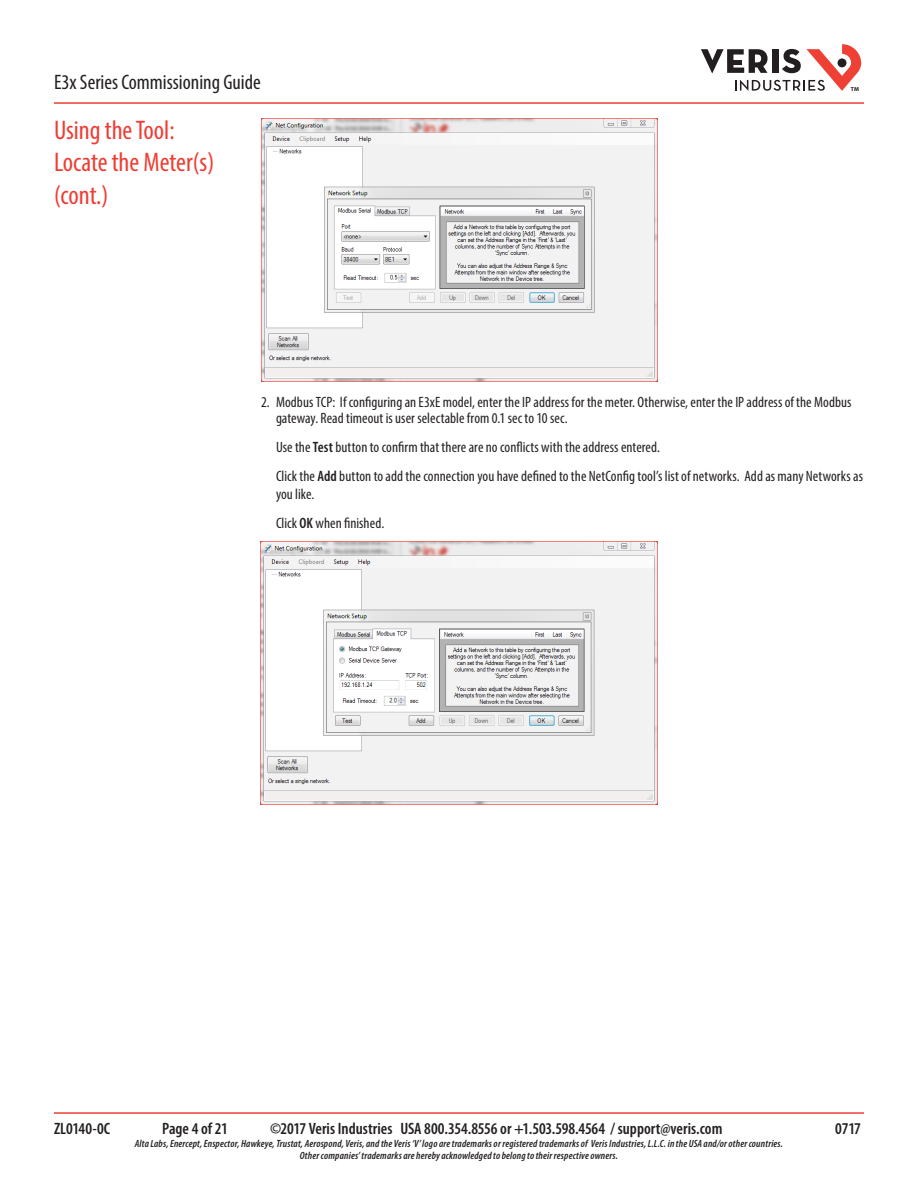
<style>
.page{position:relative;width:918px;height:1188px;background:#fff}
.page>*{position:absolute;margin:0;border:0;box-sizing:border-box;transform-origin:0 0}
.t1{font:condensed 27px/32.4px "Myriad Pro";color:#ee3e34}
.t2{font:condensed 21px "Myriad Pro";color:#231f20}
.t3{font:600 condensed 16.5px "Myriad Pro";color:#231f20}
.t4{font:condensed 15px/28.8px "Myriad Pro";letter-spacing:.005em;color:#231f20}
.t5{font:italic 600 condensed 10.5px/12.6px "Myriad Pro";letter-spacing:.015em;color:#231f20;text-align:center}
.t6{font:700 5.85px "Myriad Pro";color:#231f20}
.s1{font-weight:600}
</style>
<div class="page">
<hr style="left:54px;top:1112px;width:810px;height:2px;background:#ee3e34">
<hr style="left:54px;top:102px;width:810px;height:2px;background:#ee3e34">
<svg style="left:701px;top:44px;width:160px;height:47px"></svg>
<div style="left:838px;top:58px;width:8px;height:9px;background:#231f20;border-radius:50%"></div>
<img style="left:261px;top:119px;width:396px;height:262px">
<img style="left:261px;top:541px;width:397px;height:263px">
<h2 class="t2" style="left:54px;top:70px;width:208px">E3x Series Commissioning Guide</h2>
<h1 class="t1" style="left:54px;top:114px;width:162px">Using the Tool:<br>Locate the Meter(s) (cont.)</h1>
<p class="t6" style="left:851px;top:85px;width:10px">TM</p>
<p class="t4" style="left:276px;top:393px;width:577px;line-height:16.5px;text-indent:-15px">2. Modbus TCP: If configuring an E3xE model, enter the IP address for the meter. Otherwise, enter the IP address of the Modbus gateway. Read timeout is user selectable from 0.1 sec to 10 sec.</p>
<p class="t4" style="left:276px;top:432px;width:589px">Use the <span class="s1">Test</span> button to confirm that there are no conflicts with the address entered.<br>Click the <span class="s1">Add</span> button to add the connection you have defined to the NetConfig tool’s list of networks. Add as many Networks as</p>
<p class="t4" style="left:276px;top:479px;width:110px">you like.<br>Click <span class="s1">OK</span> when finished.</p>
<p class="t3" style="left:54px;top:1119px;width:58px">ZL0140-0C</p>
<p class="t3" style="left:162px;top:1119px;width:67px">Page 4 of 21</p>
<p class="t3" style="left:270px;top:1119px;width:454px">©2017 Veris Industries USA 800.354.8556 or +1.503.598.4564 / support@veris.com</p>
<p class="t3" style="left:835px;top:1119px;width:27px">0717</p>
<p class="t5" style="left:135px;top:1137px;width:650px">Alta Labs, Enercept, Enspector, Hawkeye, Trustat, Aerospond, Veris, and the Veris ‘V’ logo are trademarks or registered trademarks of Veris Industries, L.L.C. in the USA and/or other countries.<br>Other companies’ trademarks are hereby acknowledged to belong to their respective owners.</p>
</div>
